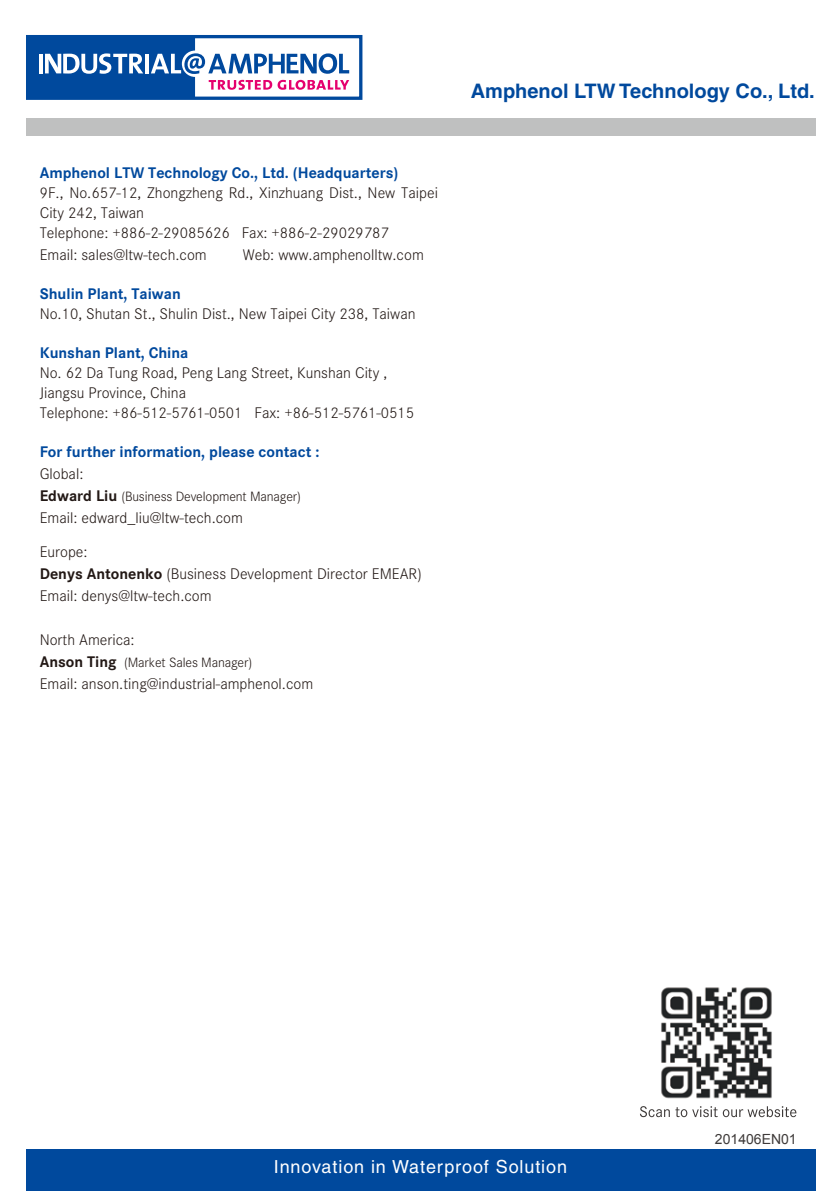
<style>
.page{position:relative;width:839px;height:1191px;background:#fff}
.page>*{position:absolute;margin:0;border:0;box-sizing:border-box;transform-origin:0 0}
.t1{font:700 20px "Helvetica";color:#00499d}
.t2{font:18px "Helvetica";letter-spacing:.05em;color:#fff}
.t3{font:300 16px/20px "Corporate S";color:#221815}
.t4{font:700 16px "Corporate S";color:#00499d}
.t5{font:300 14px "Corporate S";letter-spacing:-.01em;color:#221815}
.t6{font:14px "Arial";color:#3e3a39}
.s1{font-weight:700;font-size:16px}
.s2{font-weight:700}
</style>
<div class="page">
<img style="left:661px;top:987px;width:111px;height:112px">
<svg style="left:640px;top:1106px;width:156px;height:11px"></svg>
<div style="left:26px;top:118px;width:790px;height:17px;background:#bfc0c0"></div>
<div style="left:26px;top:35px;width:336px;height:65px;border:3px solid #00499d"></div>
<svg style="left:28px;top:37px;width:321px;height:61px"></svg>
<div style="left:26px;top:1150px;width:790px;height:41px;background:#00499d"></div>
<p class="t4" style="left:40px;top:160px;width:360px">Amphenol LTW Technology Co., Ltd. (Headquarters)</p>
<p class="t3" style="left:40px;top:181px;width:400px">9F., No.657-12, Zhongzheng Rd., Xinzhuang Dist., New Taipei<br>City 242, Taiwan<br>Telephone: +886-2-29085626 Fax: +886-2-29029787</p>
<p class="t3" style="left:40px;top:243px;width:169px">Email: sales@ltw-tech.com</p>
<p class="t3" style="left:243px;top:243px;width:183px">Web: www.amphenolltw.com</p>
<p class="t4" style="left:40px;top:281px;width:143px">Shulin Plant, Taiwan</p>
<p class="t3" style="left:40px;top:302px;width:377px">No.10, Shutan St., Shulin Dist., New Taipei City 238, Taiwan</p>
<p class="t4" style="left:40px;top:340px;width:150px">Kunshan Plant, China</p>
<p class="t3" style="left:40px;top:362px;width:376px">No. 62 Da Tung Road, Peng Lang Street, Kunshan City ,<br>Jiangsu Province, China<br>Telephone: +86-512-5761-0501 Fax: +86-512-5761-0515</p>
<p class="t4" style="left:40px;top:439px;width:281px">For further information, please contact :</p>
<p class="t3" style="left:40px;top:463px;width:45px">Global:</p>
<p class="t5" style="left:40px;top:487px;width:263px"><span class="s1">Edward Liu</span> (Business Development Manager)</p>
<p class="t3" style="left:40px;top:500px;width:205px;line-height:34px">Email: edward_liu@ltw-tech.com<br>Europe:</p>
<p class="t3" style="left:40px;top:562px;width:384px;line-height:22px"><span class="s2">Denys Antonenko</span> (Business Development Director EMEAR)<br>Email: denys@ltw-tech.com</p>
<p class="t3" style="left:40px;top:629px;width:97px">North America:</p>
<p class="t5" style="left:40px;top:653px;width:214px"><span class="s1">Anson Ting</span> (Market Sales Manager)</p>
<p class="t3" style="left:40px;top:673px;width:275px">Email: anson.ting@industrial-amphenol.com</p>
<p class="t1" style="left:471px;top:79px;width:346px">Amphenol LTW Technology Co., Ltd.</p>
<p class="t6" style="left:715px;top:1130px;width:83px">201406EN01</p>
<p class="t2" style="left:274px;top:1156px;width:295px">Innovation in Waterproof Solution</p>
</div>
